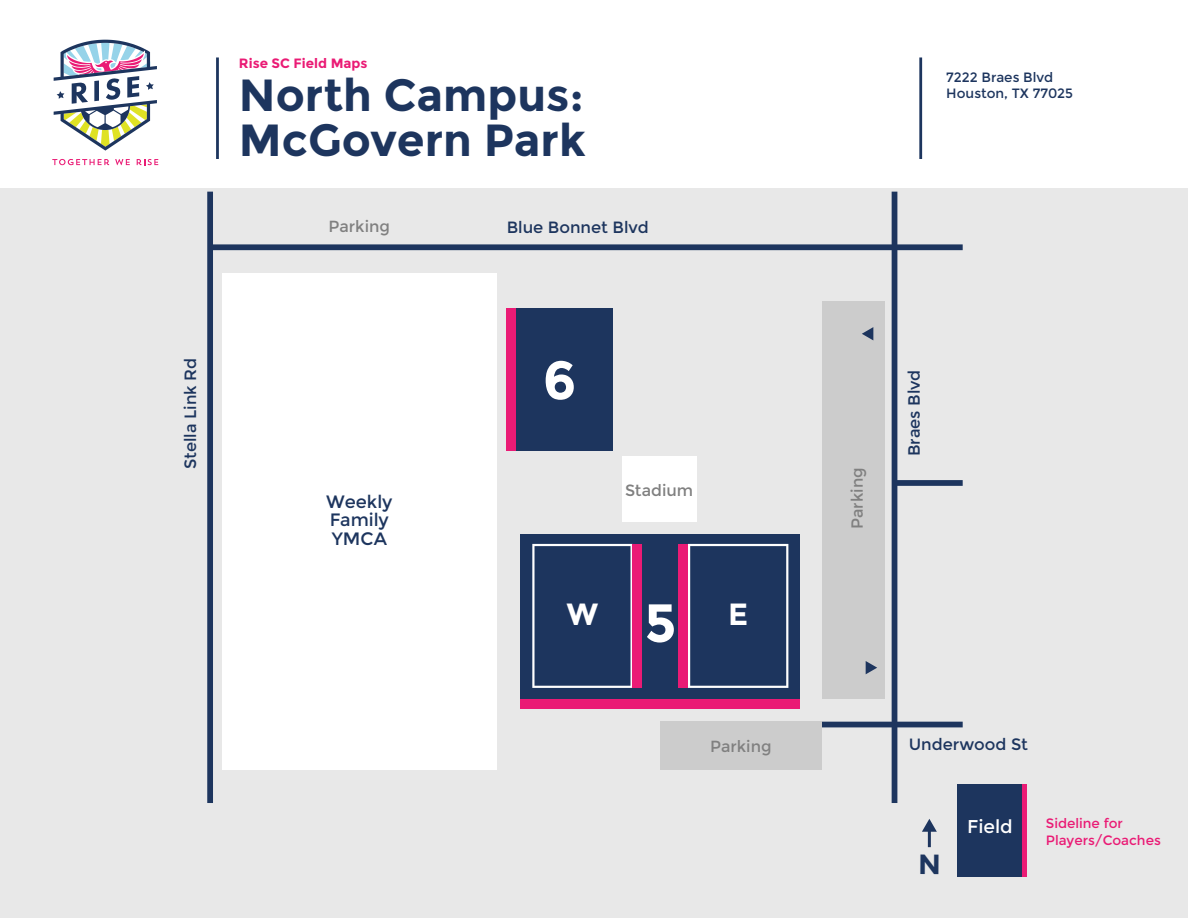
<style>
.page{position:relative;width:1188px;height:918px;background:#fff}
.page>*{position:absolute;margin:0;border:0;box-sizing:border-box;transform-origin:0 0}
.t1{font:700 54px "Montserrat";color:#fff}
.t2{font:700 45px "Montserrat";color:#1d355e}
.t3{font:700 30.75px "Montserrat";color:#fff}
.t4{font:700 27.9px "Montserrat";color:#1d355e}
.t5{font:18.6px "Montserrat";letter-spacing:-.005em;color:#fff}
.t6{font:17.85px/18.8px "Montserrat";color:#1d355e}
.t7{font:16.35px "Montserrat";color:#1d355e}
.t8{font:16.05px "Montserrat";color:#808080}
.t9{font:13.5px "Montserrat";color:#1d355e}
.t10{font:13.5px/16.2px "Montserrat";color:#ea1b75}
.t11{font:700 13.5px "Montserrat";color:#ea1b75}
</style>
<div class="page">
<hr style="left:216px;top:57px;width:3px;height:102px;background:#1d355e">
<hr style="left:919px;top:57px;width:3px;height:102px;background:#1d355e">
<div style="left:0;top:189px;width:1188px;height:729px;background:#e8e8e8"></div>
<svg style="left:54px;top:40px;width:103px;height:111px"></svg>
<svg style="left:52px;top:159px;width:57px;height:6px"></svg>
<svg style="left:115px;top:159px;width:15px;height:6px"></svg>
<svg style="left:137px;top:159px;width:21px;height:6px"></svg>
<hr style="left:928px;top:830px;width:3px;height:17px;background:#1d355e">
<svg style="left:922px;top:819px;width:15px;height:13px"></svg>
<div style="left:222px;top:274px;width:275px;height:496px;background:#fff"></div>
<div style="left:207px;top:192px;width:6px;height:611px;background:#1d355e"></div>
<div style="left:892px;top:192px;width:5px;height:611px;background:#1d355e"></div>
<div style="left:210px;top:244px;width:753px;height:6px;background:#1d355e"></div>
<div style="left:895px;top:480px;width:68px;height:6px;background:#1d355e"></div>
<div style="left:822px;top:722px;width:141px;height:5px;background:#1d355e"></div>
<div style="left:822px;top:302px;width:62px;height:397px;background:#ccc"></div>
<svg style="left:862px;top:327px;width:11px;height:13px"></svg>
<svg style="left:866px;top:661px;width:11px;height:13px"></svg>
<div style="left:507px;top:308px;width:106px;height:142px;background:#1d355e"></div>
<div style="left:520px;top:534px;width:280px;height:175px;background:#1d355e"></div>
<div style="left:622px;top:456px;width:75px;height:66px;background:#fff"></div>
<svg style="left:532px;top:544px;width:101px;height:144px"></svg>
<svg style="left:688px;top:544px;width:100px;height:144px"></svg>
<div style="left:507px;top:308px;width:9px;height:142px;background:#ea1b75"></div>
<div style="left:520px;top:700px;width:280px;height:9px;background:#ea1b75"></div>
<div style="left:633px;top:544px;width:9px;height:144px;background:#ea1b75"></div>
<div style="left:679px;top:544px;width:9px;height:144px;background:#ea1b75"></div>
<div style="left:1022px;top:784px;width:5px;height:93px;background:#ea1b75"></div>
<div style="left:957px;top:784px;width:65px;height:93px;background:#1d355e"></div>
<div style="left:660px;top:722px;width:162px;height:48px;background:#ccc"></div>
<p class="t11" style="left:239px;top:55px;width:130px">Rise SC Field Maps</p>
<p class="t9" style="left:946px;top:70px;width:108px">7222 Braes Blvd</p>
<h2 class="t2" style="left:239px;top:68px;width:346px">North Campus:</h2>
<p class="t9" style="left:946px;top:86px;width:128px">Houston, TX 77025</p>
<h2 class="t2" style="left:239px;top:113px;width:348px">McGovern Park</h2>
<p class="t8" style="left:329px;top:217px;width:63px">Parking</p>
<p class="t7" style="left:507px;top:218px;width:144px">Blue Bonnet Blvd</p>
<p class="t7" style="left:181px;top:469px;width:113px;rotate:-90deg">Stella Link Rd</p>
<p class="t7" style="left:904px;top:456px;width:88px;rotate:-90deg">Braes Blvd</p>
<h1 class="t1" style="left:543px;top:348px;width:35px">6</h1>
<p class="t8" style="left:848px;top:529px;width:63px;rotate:-90deg">Parking</p>
<p class="t8" style="left:625px;top:481px;width:70px">Stadium</p>
<p class="t6" style="left:326px;top:492px;width:68px">Weekly<br>Family<br>YMCA</p>
<h3 class="t3" style="left:567px;top:596px;width:33px">W</h3>
<h3 class="t3" style="left:728px;top:596px;width:22px">E</h3>
<h1 class="t1" style="left:644px;top:591px;width:34px">5</h1>
<p class="t8" style="left:710px;top:738px;width:63px">Parking</p>
<p class="t7" style="left:909px;top:735px;width:121px">Underwood St</p>
<h3 class="t4" style="left:918px;top:848px;width:24px">N</h3>
<p class="t5" style="left:967px;top:816px;width:47px">Field</p>
<p class="t10" style="left:1046px;top:816px;width:116px">Sideline for<br>Players/Coaches</p>
</div>
